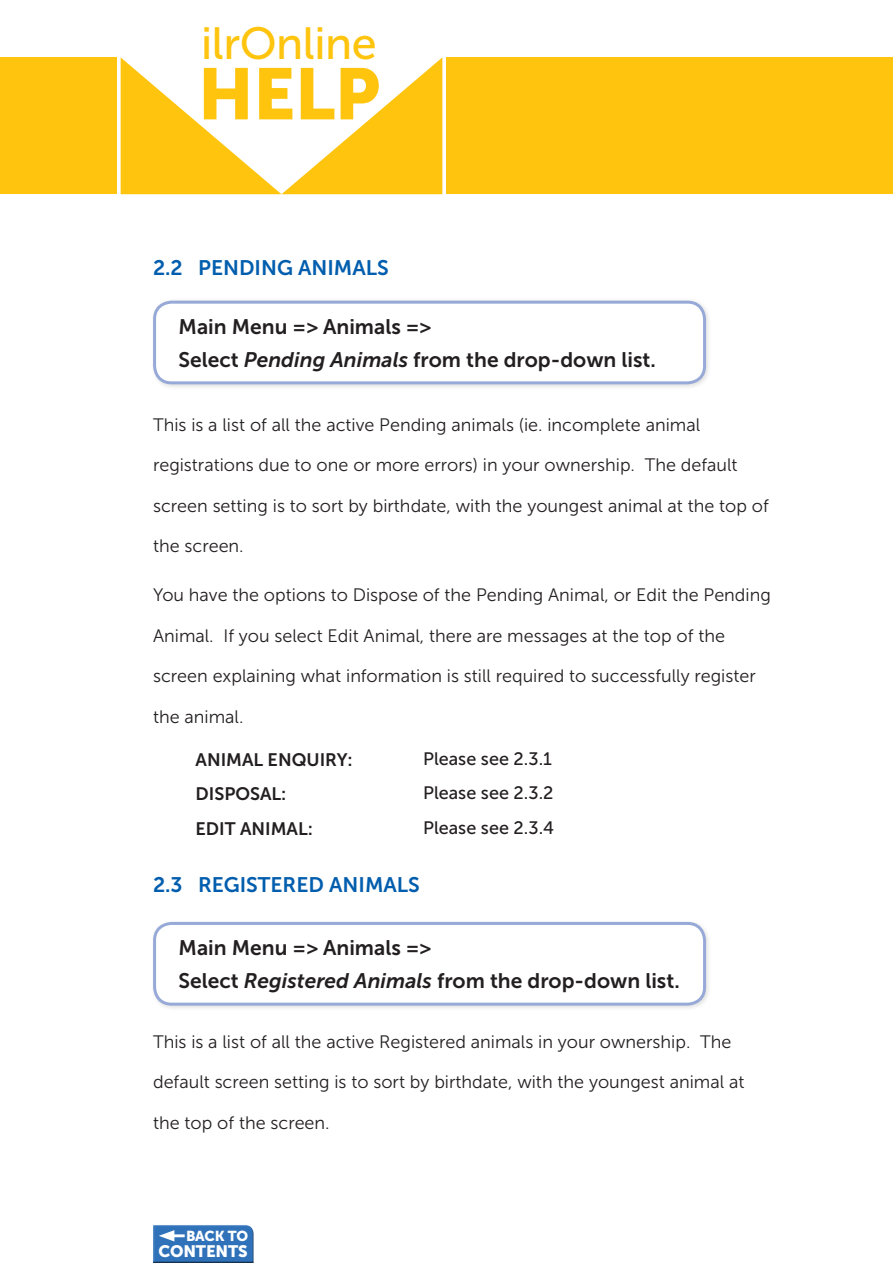
<style>
.page{position:relative;width:893px;height:1263px;background:#fff}
.page>*{position:absolute;margin:0;border:0;box-sizing:border-box;transform-origin:0 0}
.t1{font:72px "Museo Sans 900";color:#fec40e}
.t2{font:45px "Museo Sans 500";letter-spacing:-.01em;color:#fec40e}
.t3{font:21px/33px "Museo Sans 700";color:#231f20}
.t4{font:21px "Museo Sans 700";color:#015dad}
.t5{font:18px "Museo Sans 300";color:#231f20}
.t6{font:18px/34.5px "Museo Sans 500";color:#231f20;text-align:justify}
.t7{font:18px/34.5px "Museo Sans 700";color:#231f20}
.t8{font:16.5px "Museo Sans 900";letter-spacing:-.01em;color:#fff}
.t9{font:14.4px "Museo Sans 900";letter-spacing:-.01em;color:#fff}
.s1{font-style:italic}
</style>
<div class="page">
<div style="left:150px;top:297px;width:562px;height:93px;background:#231f20;opacity:.15"></div>
<div style="left:155px;top:302px;width:549px;height:81px;background:#fff;border-radius:17px"></div>
<div style="left:153px;top:301px;width:553px;height:83px;border:3px solid #97aad7;border-radius:17px"></div>
<div style="left:150px;top:919px;width:562px;height:93px;background:#231f20;opacity:.15"></div>
<div style="left:155px;top:923px;width:549px;height:81px;background:#fff;border-radius:17px"></div>
<div style="left:153px;top:922px;width:553px;height:84px;border:3px solid #97aad7;border-radius:17px"></div>
<div style="left:446px;top:57px;width:447px;height:137px;background:#fec40e"></div>
<div style="left:0;top:57px;width:117px;height:137px;background:#fec40e"></div>
<svg style="left:121px;top:57px;width:321px;height:137px"></svg>
<svg style="left:153px;top:1225px;width:101px;height:38px;background:#3876b8"></svg>
<h2 class="t2" style="left:201px;top:19px;width:177px">ilrOnline</h2>
<h1 class="t1" style="left:198px;top:53px;width:184px">HELP</h1>
<p class="t4" style="left:153px;top:256px;width:237px">2.2 PENDING ANIMALS</p>
<p class="t3" style="left:179px;top:310px;width:479px">Main Menu =&gt; Animals =&gt;<br>Select <span class="s1">Pending Animals</span> from the drop-down list.</p>
<p class="t5" style="left:153px;top:415px;width:549px">This is a list of all the active Pending animals (ie. incomplete animal</p>
<p class="t5" style="left:153px;top:455px;width:586px">registrations due to one or more errors) in your ownership. The default</p>
<p class="t5" style="left:153px;top:496px;width:617px">screen setting is to sort by birthdate, with the youngest animal at the top of</p>
<p class="t5" style="left:153px;top:536px;width:92px">the screen.</p>
<p class="t5" style="left:153px;top:585px;width:619px">You have the options to Dispose of the Pending Animal, or Edit the Pending</p>
<p class="t5" style="left:153px;top:626px;width:573px">Animal. If you select Edit Animal, there are messages at the top of the</p>
<p class="t5" style="left:153px;top:666px;width:604px">screen explaining what information is still required to successfully register</p>
<p class="t5" style="left:153px;top:707px;width:92px">the animal.</p>
<p class="t7" style="left:196px;top:742px;width:158px">ANIMAL ENQUIRY:<br>DISPOSAL:<br>EDIT ANIMAL:</p>
<p class="t6" style="left:423px;top:742px;width:133px">Please see 2.3.1<br>Please see 2.3.2<br>Please see 2.3.4</p>
<p class="t4" style="left:153px;top:873px;width:268px">2.3 REGISTERED ANIMALS</p>
<p class="t3" style="left:179px;top:931px;width:503px">Main Menu =&gt; Animals =&gt;<br>Select <span class="s1">Registered Animals</span> from the drop-down list.</p>
<p class="t5" style="left:153px;top:1032px;width:580px">This is a list of all the active Registered animals in your ownership. The</p>
<p class="t5" style="left:153px;top:1072px;width:593px">default screen setting is to sort by birthdate, with the youngest animal at</p>
<p class="t5" style="left:153px;top:1113px;width:178px">the top of the screen.</p>
<p class="t9" style="left:186px;top:1228px;width:64px">BACK TO</p>
<p class="t8" style="left:158px;top:1241px;width:91px">CONTENTS</p>
</div>
